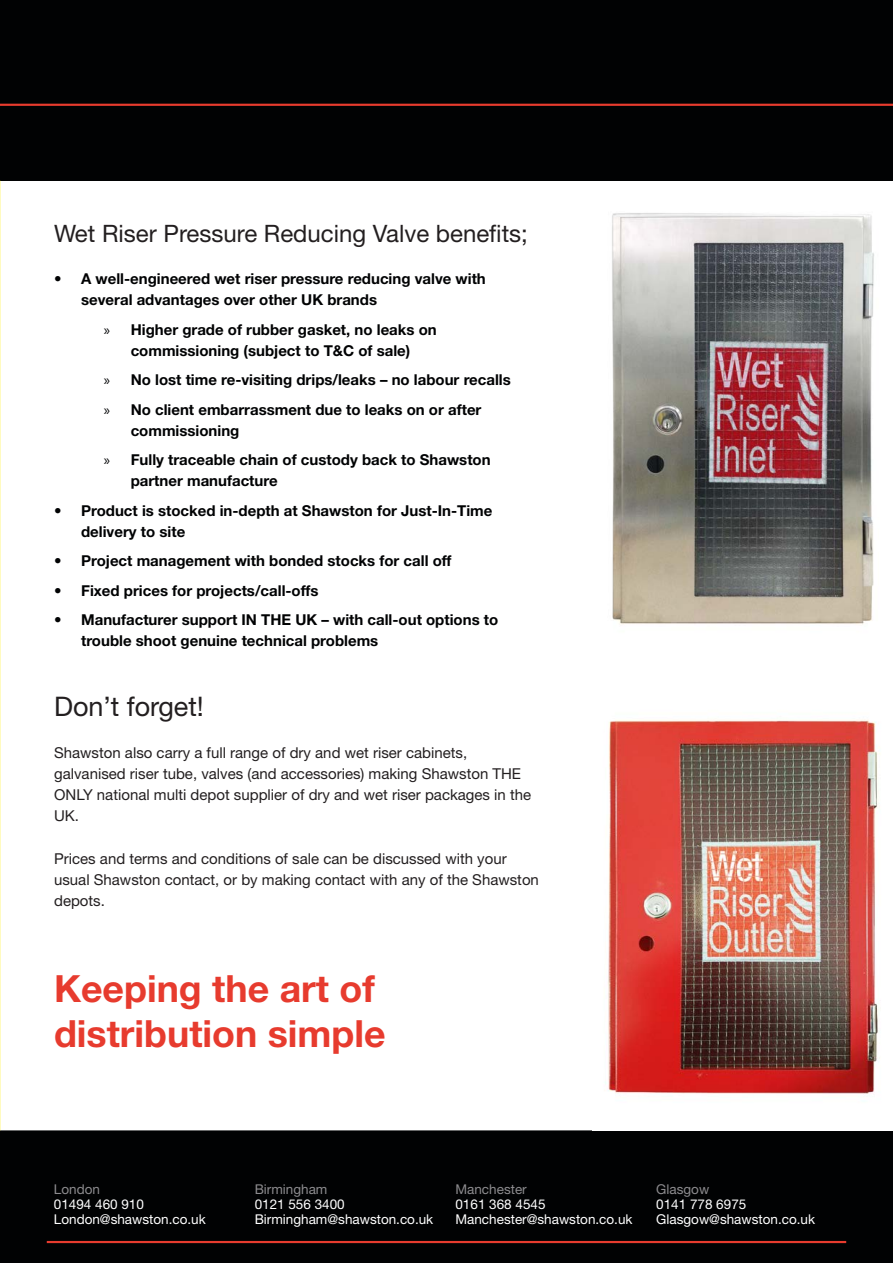
<style>
.page{position:relative;width:893px;height:1263px;background:#fff}
.page>*{position:absolute;margin:0;border:0;box-sizing:border-box;transform-origin:0 0}
.t1{font:700 37.5px/45px "Helvetica Neue LT Std";color:#e73b2e}
.product-bullets{font:27px "Helvetica Neue LT Std";color:#231f20}
.t2{font:24px "Helvetica Neue LT Std";color:#231f20}
.t3{font:700 15px/21px "Helvetica Neue LT Std";color:#010203}
.text{font:15px/21px "Helvetica Neue LT Std";color:#231f20}
.t4{font:13.5px "Helvetica Neue LT Std";color:#fff}
.t5{font:13.5px "Helvetica Neue LT Std";color:#8c8b8e}
.s1{font-family:"Myriad Pro";font-weight:400}
</style>
<div class="page">
<div style="left:0;top:0;width:893px;height:180px;background:#010203"></div>
<hr style="left:0;top:104px;width:893px;height:2px;background:#e73b2e">
<div style="left:0;top:1130px;width:893px;height:133px;background:#010203"></div>
<hr style="left:47px;top:1241px;width:799px;height:2px;background:#e73b2e">
<img style="left:0;top:180px;width:1px;height:950px">
<img style="left:612px;top:213px;width:262px;height:412px">
<img style="left:605px;top:719px;width:275px;height:375px">
<p class="t2" style="left:54px;top:219px;width:475px">Wet Riser Pressure Reducing Valve benefits;</p>
<p class="t3" style="left:81px;top:268px;width:406px;text-indent:-27px">• A well-engineered wet riser pressure reducing valve with several advantages over other UK brands</p>
<p class="t3" style="left:104px;top:319px;width:335px;text-align:center"><span class="s1">»</span> Higher grade of rubber gasket, no leaks on commissioning (subject to T&amp;C of sale)</p>
<p class="t3" style="left:104px;top:369px;width:409px"><span class="s1">»</span> No lost time re-visiting drips/leaks – no labour recalls</p>
<p class="t3" style="left:131px;top:399px;width:352px;text-indent:-27px"><span class="s1">»</span> No client embarrassment due to leaks on or after commissioning</p>
<p class="t3" style="left:131px;top:449px;width:361px;text-indent:-27px"><span class="s1">»</span> Fully traceable chain of custody back to Shawston partner manufacture</p>
<p class="t3" style="left:81px;top:500px;width:413px;text-indent:-27px">• Product is stocked in-depth at Shawston for Just-In-Time delivery to site</p>
<p class="t3" style="left:54px;top:550px;width:399px">• Project management with bonded stocks for call off</p>
<p class="t3" style="left:54px;top:580px;width:266px">• Fixed prices for projects/call-offs</p>
<p class="t3" style="left:81px;top:609px;width:419px;text-indent:-27px">• Manufacturer support IN THE UK – with call-out options to trouble shoot genuine technical problems</p>
<p class="product-bullets" style="left:54px;top:690px;width:151px">Don’t forget!</p>
<p class="text" style="left:54px;top:742px;width:479px">Shawston also carry a full range of dry and wet riser cabinets, galvanised riser tube, valves (and accessories) making Shawston THE ONLY national multi depot supplier of dry and wet riser packages in the UK.</p>
<p class="text" style="left:54px;top:847px;width:486px">Prices and terms and conditions of sale can be discussed with your usual Shawston contact, or by making contact with any of the Shawston depots.</p>
<p class="t1" style="left:54px;top:965px;width:333px">Keeping the art of distribution simple</p>
<p class="t5" style="left:54px;top:1181px;width:48px">London</p>
<p class="t4" style="left:54px;top:1196px;width:92px">01494 460 910</p>
<p class="t4" style="left:54px;top:1211px;width:153px">London@shawston.co.uk</p>
<p class="t5" style="left:255px;top:1181px;width:74px">Birmingham</p>
<p class="t4" style="left:255px;top:1196px;width:92px">0121 556 3400</p>
<p class="t4" style="left:255px;top:1211px;width:180px">Birmingham@shawston.co.uk</p>
<p class="t5" style="left:455px;top:1181px;width:73px">Manchester</p>
<p class="t4" style="left:455px;top:1196px;width:92px">0161 368 4545</p>
<p class="t4" style="left:455px;top:1211px;width:179px">Manchester@shawston.co.uk</p>
<p class="t5" style="left:656px;top:1181px;width:54px">Glasgow</p>
<p class="t4" style="left:656px;top:1196px;width:92px">0141 778 6975</p>
<p class="t4" style="left:656px;top:1211px;width:160px">Glasgow@shawston.co.uk</p>
</div>
